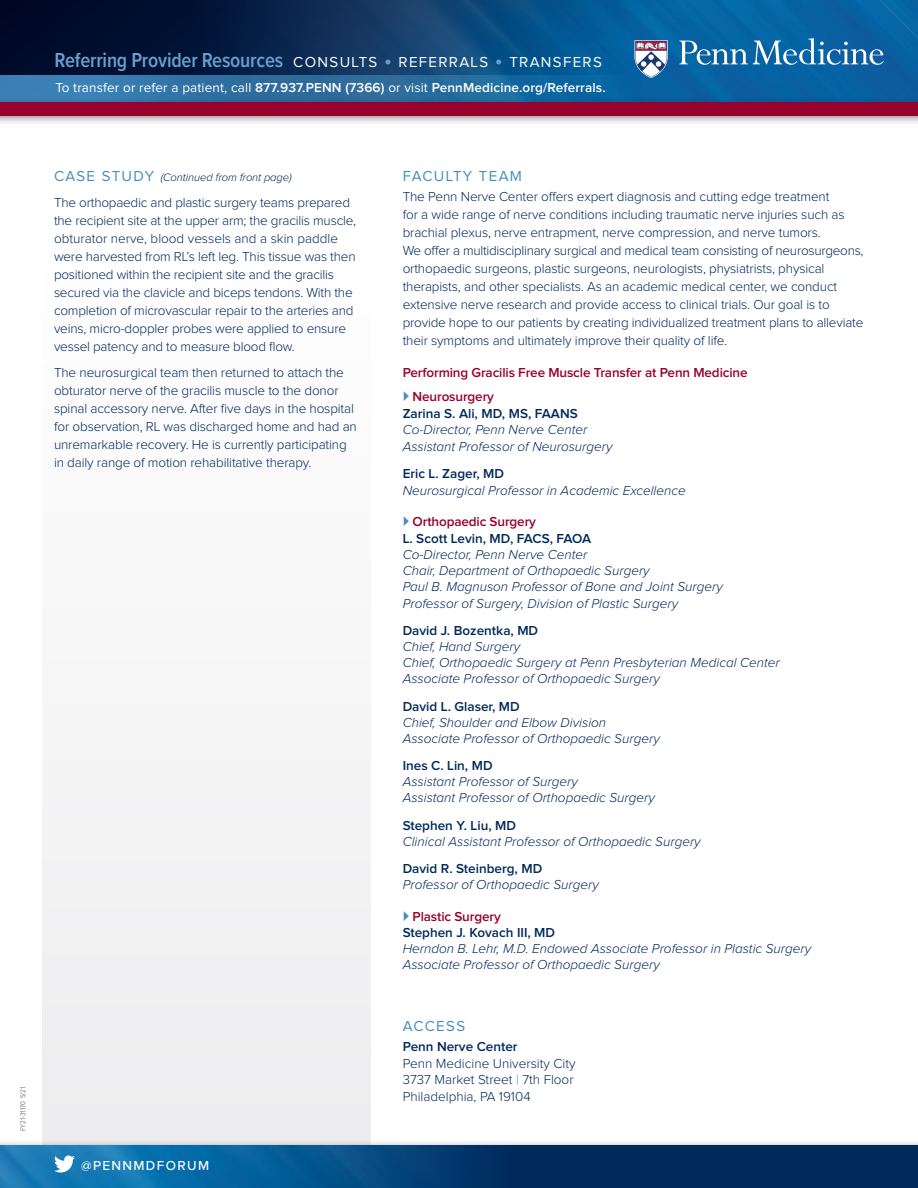
<style>
.page{position:relative;width:918px;height:1188px;background:#fff}
.page>*{position:absolute;margin:0;border:0;box-sizing:border-box;transform-origin:0 0}
.t1{font:600 21px "Proxima Nova Cond";letter-spacing:-.01em;color:#6b9ecc}
.FACULTY_TEAM{font:15px "Proxima Nova";letter-spacing:.09em;color:#448dc1}
.ACCESS{font:15px "Proxima Nova";letter-spacing:.09em;color:#448dc1}
.Physician_Title{font:italic 300 13.5px "Proxima Nova";color:#00295c}
.CaseStudy-BodyCopy{font:300 13.5px/18px "Proxima Nova";letter-spacing:-.015em;color:#00295c}
.Faculty_Team-BodyCop{font:300 13.5px/18px "Proxima Nova";letter-spacing:-.01em;color:#00295c}
.Physician_Name{font:600 13.5px "Proxima Nova";color:#00295c}
.t2{font:600 13.5px "Proxima Nova";letter-spacing:.01em;color:#fff}
.Address{font:300 13.5px "Proxima Nova";color:#00295c}
._1st_Physician_Name{font:600 13.5px "Proxima Nova";color:#00295c}
.Division_Subhead__1s{font:600 13.5px "Proxima Nova";letter-spacing:-.01em;color:#98012d}
.Department_Division{font:600 13.5px "Proxima Nova";letter-spacing:-.01em;color:#98012d}
.Location__first{font:600 13.5px "Proxima Nova";color:#00295c}
.t3{font:500 13.5px "Proxima Nova";letter-spacing:.1em;color:#fff}
.CaseStudy-BodyCopy-2{font:italic 300 11.25px "Proxima Nova";letter-spacing:-.01em;color:#00295c}
.Job_Slug{font:7.5px "Proxima Nova Cond";letter-spacing:-.01em;color:#808285}
.s1{font-family:"Proxima Nova";font-weight:400;font-size:15px;color:#fff}
.s2{font-family:"DIN";font-weight:400;font-size:15px}
.s3{font-weight:400}
.s4{font-weight:400;font-style:normal;font-size:15px;color:#448dc1}
.s5{color:#448dc1}
</style>
<div class="page">
<div style="left:42px;top:271px;width:328px;height:917px;background:#f6f6f7"></div>
<div style="left:0;top:1140px;width:918px;height:48px;background:#231f20;opacity:.6"></div>
<img style="left:0;top:1145px;width:918px;height:43px">
<svg style="left:0;top:0;width:918px;height:75px;background:#073b6b"></svg>
<svg style="left:0;top:75px;width:918px;height:22px;background:#1e6ba3"></svg>
<div style="left:0;top:97px;width:918px;height:28px;background:#231f20;opacity:.5"></div>
<div style="left:0;top:102px;width:918px;height:14px;background:#98012d"></div>
<svg style="left:54px;top:1155px;width:21px;height:18px"></svg>
<svg style="left:679px;top:38px;width:205px;height:27px;background:#3d84b6"></svg>
<svg style="left:634px;top:40px;width:34px;height:38px"></svg>
<h1 class="t1" style="left:55px;top:45px;width:549px">Referring Provider Resources <span class="s1">CONSULTS</span> <span class="s2">•</span> <span class="s1">REFERRALS</span> <span class="s2">•</span> <span class="s1">TRANSFERS</span></h1>
<p class="t2" style="left:56px;top:81px;width:552px"><span class="s3">To transfer or refer a patient, call</span> 877.937.PENN (7366) <span class="s3">or visit</span> PennMedicine.org/Referrals.</p>
<p class="CaseStudy-BodyCopy-2" style="left:54px;top:172px;width:239px"><span class="s4">CASE STUDY</span> (Continued from front page)</p>
<p class="CaseStudy-BodyCopy" style="left:54px;top:194px;width:304px">The orthopaedic and plastic surgery teams prepared the recipient site at the upper arm; the gracilis muscle, obturator nerve, blood vessels and a skin paddle were harvested from RL’s left leg. This tissue was then positioned within the recipient site and the gracilis secured via the clavicle and biceps tendons. With the completion of microvascular repair to the arteries and veins, micro-doppler probes were applied to ensure vessel patency and to measure blood flow.</p>
<p class="CaseStudy-BodyCopy" style="left:54px;top:364px;width:304px">The neurosurgical team then returned to attach the obturator nerve of the gracilis muscle to the donor spinal accessory nerve. After five days in the hospital for observation, RL was discharged home and had an unremarkable recovery. He is currently participating in daily range of motion rehabilitative therapy.</p>
<p class="Job_Slug" style="left:19px;top:1131px;width:46px;rotate:-90deg">FY21-31170 5/21</p>
<p class="t3" style="left:81px;top:1155px;width:129px">@PENNMDFORUM</p>
<p class="FACULTY_TEAM" style="left:403px;top:169px;width:121px">FACULTY TEAM</p>
<p class="Faculty_Team-BodyCop" style="left:403px;top:188px;width:462px">The Penn Nerve Center offers expert diagnosis and cutting edge treatment<br>for a wide range of nerve conditions including traumatic nerve injuries such as brachial plexus, nerve entrapment, nerve compression, and nerve tumors.<br>We offer a multidisciplinary surgical and medical team consisting of neurosurgeons, orthopaedic surgeons, plastic surgeons, neurologists, physiatrists, physical therapists, and other specialists. As an academic medical center, we conduct extensive nerve research and provide access to clinical trials. Our goal is to provide hope to our patients by creating individualized treatment plans to alleviate their symptoms and ultimately improve their quality of life.</p>
<p class="Division_Subhead__1s" style="left:403px;top:366px;width:346px">Performing Gracilis Free Muscle Transfer at Penn Medicine</p>
<p class="Division_Subhead__1s" style="left:413px;top:391px;width:83px">Neurosurgery</p>
<p class="_1st_Physician_Name" style="left:403px;top:407px;width:177px">Zarina S. Ali, MD, MS, FAANS</p>
<p class="Physician_Title" style="left:403px;top:424px;width:186px">Co-Director, Penn Nerve Center</p>
<p class="Physician_Title" style="left:403px;top:440px;width:211px">Assistant Professor of Neurosurgery</p>
<p class="Physician_Name" style="left:403px;top:468px;width:103px">Eric L. Zager, MD</p>
<p class="Physician_Title" style="left:403px;top:484px;width:285px">Neurosurgical Professor in Academic Excellence</p>
<p class="Department_Division" style="left:413px;top:516px;width:125px">Orthopaedic Surgery</p>
<p class="_1st_Physician_Name" style="left:403px;top:532px;width:190px">L. Scott Levin, MD, FACS, FAOA</p>
<p class="Physician_Title" style="left:403px;top:548px;width:186px">Co-Director, Penn Nerve Center</p>
<p class="Physician_Title" style="left:403px;top:564px;width:249px">Chair, Department of Orthopaedic Surgery</p>
<p class="Physician_Title" style="left:403px;top:580px;width:322px">Paul B. Magnuson Professor of Bone and Joint Surgery</p>
<p class="Physician_Title" style="left:403px;top:597px;width:277px">Professor of Surgery, Division of Plastic Surgery</p>
<p class="Physician_Name" style="left:403px;top:624px;width:137px">David J. Bozentka, MD</p>
<p class="Physician_Title" style="left:403px;top:640px;width:119px">Chief, Hand Surgery</p>
<p class="Physician_Title" style="left:403px;top:656px;width:379px">Chief, Orthopaedic Surgery at Penn Presbyterian Medical Center</p>
<p class="Physician_Title" style="left:403px;top:673px;width:259px">Associate Professor of Orthopaedic Surgery</p>
<p class="Physician_Name" style="left:403px;top:700px;width:119px">David L. Glaser, MD</p>
<p class="Physician_Title" style="left:403px;top:716px;width:205px">Chief, Shoulder and Elbow Division</p>
<p class="Physician_Title" style="left:403px;top:732px;width:259px">Associate Professor of Orthopaedic Surgery</p>
<p class="Physician_Name" style="left:403px;top:759px;width:91px">Ines C. Lin, MD</p>
<p class="Physician_Title" style="left:403px;top:776px;width:177px">Assistant Professor of Surgery</p>
<p class="Physician_Title" style="left:403px;top:792px;width:254px">Assistant Professor of Orthopaedic Surgery</p>
<p class="Physician_Name" style="left:403px;top:819px;width:115px">Stephen Y. Liu, MD</p>
<p class="Physician_Title" style="left:403px;top:835px;width:300px">Clinical Assistant Professor of Orthopaedic Surgery</p>
<p class="Physician_Name" style="left:403px;top:862px;width:141px">David R. Steinberg, MD</p>
<p class="Physician_Title" style="left:403px;top:879px;width:198px">Professor of Orthopaedic Surgery</p>
<p class="Department_Division" style="left:413px;top:910px;width:90px">Plastic Surgery</p>
<p class="_1st_Physician_Name" style="left:403px;top:927px;width:154px">Stephen J. Kovach III, MD</p>
<p class="Physician_Title" style="left:403px;top:943px;width:410px">Herndon B. Lehr, M.D. Endowed Associate Professor in Plastic Surgery</p>
<p class="Physician_Title" style="left:403px;top:959px;width:259px">Associate Professor of Orthopaedic Surgery</p>
<p class="ACCESS" style="left:403px;top:1019px;width:64px">ACCESS</p>
<p class="Location__first" style="left:403px;top:1041px;width:116px">Penn Nerve Center</p>
<p class="Address" style="left:403px;top:1057px;width:175px">Penn Medicine University City</p>
<p class="Address" style="left:403px;top:1074px;width:172px">3737 Market Street <span class="s5">|</span> 7th Floor</p>
<p class="Address" style="left:403px;top:1090px;width:129px">Philadelphia, PA 19104</p>
</div>
